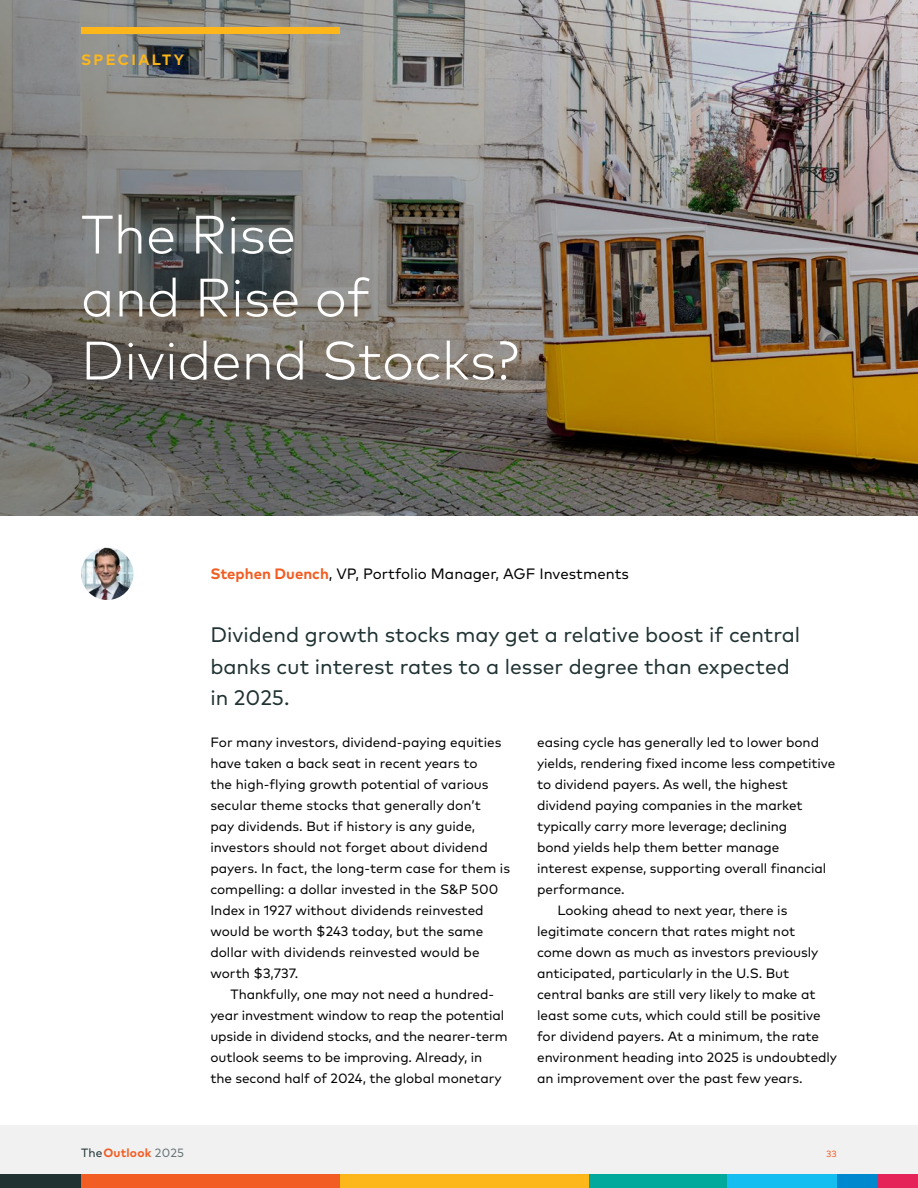
<style>
.page{position:relative;width:918px;height:1188px;background:#fff}
.page>*{position:absolute;margin:0;border:0;box-sizing:border-box;transform-origin:0 0}
.H2_-_Article_Smaller{font:300 54px/63px "Mark OT";color:#fff}
.Intro_paragraph_charcoal{font:21px/31.5px "Mark OT";color:#203232}
.Byline{font:15px "Mark OT";color:#000}
.t1{font:700 15px "Mark OT";letter-spacing:.155em;color:#fdb71a}
.Body_9_14{font:13.5px/21px "Mark OT";letter-spacing:-.005em;color:#000}
.Body_first_par{font:13.5px/21px "Mark OT";color:#000}
.t2{font:700 12px "Mark OT";letter-spacing:.015em;color:#f15d22}
.t3{font:9px "Mark OT";color:#f15d22}
.s1{font-weight:700;color:#f15d22}
.s2{font-weight:400;color:#203232}
.s3{font-weight:400;color:#677374}
</style>
<div class="page">
<div style="left:0;top:1125px;width:918px;height:55px;background:#f1f1f2"></div>
<img style="left:81px;top:548px;width:53px;height:52px;border-radius:26px">
<img style="left:0;top:0;width:918px;height:516px">
<div style="left:0;top:1174px;width:81px;height:14px;background:#203232"></div>
<div style="left:587px;top:1174px;width:141px;height:14px;background:#00a99b"></div>
<div style="left:728px;top:1174px;width:109px;height:14px;background:#15bef0"></div>
<div style="left:837px;top:1174px;width:42px;height:14px;background:#0088ce"></div>
<div style="left:878px;top:1174px;width:40px;height:14px;background:#e62359"></div>
<div style="left:81px;top:1174px;width:259px;height:14px;background:#f15d22"></div>
<div style="left:340px;top:1174px;width:248px;height:14px;background:#fdb71a"></div>
<div style="left:81px;top:27px;width:259px;height:7px;background:#fdb71a"></div>
<p class="t1" style="left:81px;top:49px;width:105px">SPECIALTY</p>
<h2 class="H2_-_Article_Smaller" style="left:81px;top:203px;width:440px">The Rise<br>and Rise of<br>Dividend Stocks?</h2>
<p class="Byline" style="left:210px;top:564px;width:420px"><span class="s1">Stephen Duench</span>, VP, Portfolio Manager, AGF Investments</p>
<p class="Intro_paragraph_charcoal" style="left:210px;top:619px;width:591px">Dividend growth stocks may get a relative boost if central banks cut interest rates to a lesser degree than expected in 2025.</p>
<p class="Body_first_par" style="left:210px;top:732px;width:301px">For many investors, dividend-paying equities have taken a back seat in recent years to<br>the high-flying growth potential of various secular theme stocks that generally don’t<br>pay dividends. But if history is any guide, investors should not forget about dividend payers. In fact, the long-term case for them is compelling: a dollar invested in the S&amp;P 500<br>Index in 1927 without dividends reinvested would be worth $243 today, but the same dollar with dividends reinvested would be worth $3,737.</p>
<p class="Body_9_14" style="left:210px;top:984px;width:299px;text-indent:20px">Thankfully, one may not need a hundred&shy;year investment window to reap the potential upside in dividend stocks, and the nearer-term outlook seems to be improving. Already, in<br>the second half of 2024, the global monetary</p>
<p class="Body_9_14" style="left:537px;top:732px;width:300px">easing cycle has generally led to lower bond yields, rendering fixed income less competitive to dividend payers. As well, the highest dividend paying companies in the market typically carry more leverage; declining<br>bond yields help them better manage<br>interest expense, supporting overall financial performance.</p>
<p class="Body_9_14" style="left:537px;top:900px;width:301px;text-indent:20px">Looking ahead to next year, there is legitimate concern that rates might not<br>come down as much as investors previously anticipated, particularly in the U.S. But central banks are still very likely to make at least some cuts, which could still be positive for dividend payers. At a minimum, the rate environment heading into 2025 is undoubtedly an improvement over the past few years.</p>
<p class="t2" style="left:81px;top:1144px;width:105px"><span class="s2">The</span>Outlook <span class="s3">2025</span></p>
<p class="t3" style="left:826px;top:1148px;width:12px">33</p>
</div>
